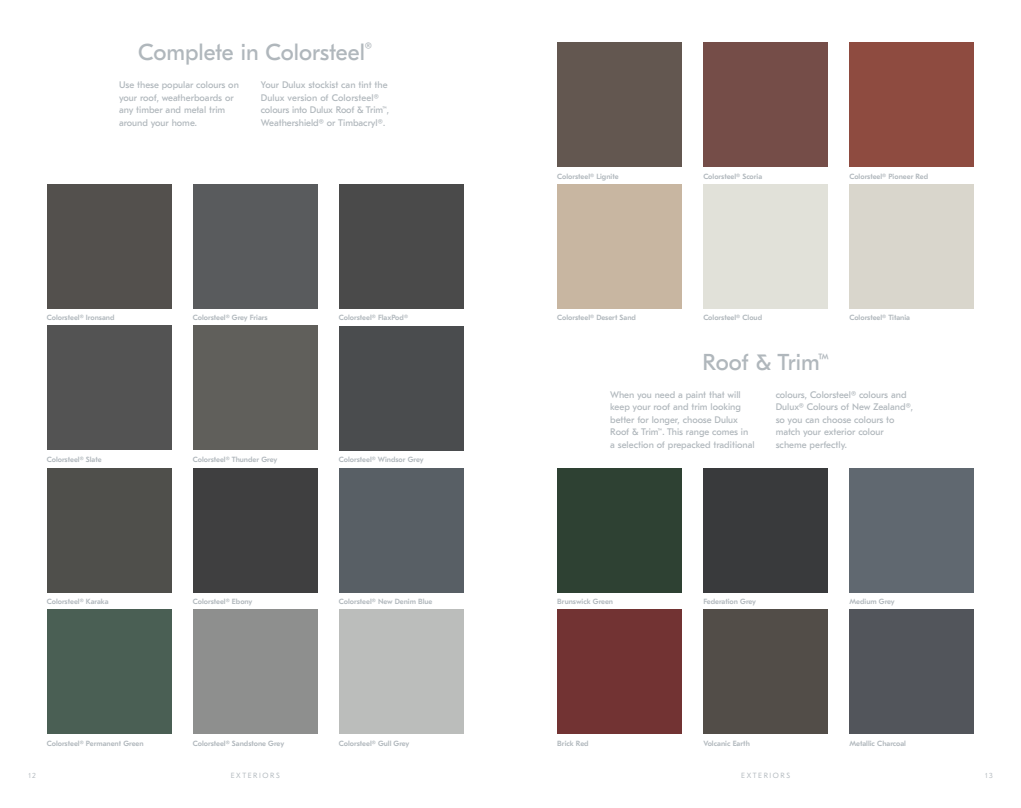
<style>
.page{position:relative;width:1021px;height:808px;background:#fff}
.page>*{position:absolute;margin:0;border:0;box-sizing:border-box;transform-origin:0 0}
.t1{font:23px "GT Eesti Pro Text";color:#b0b7bc}
.t2{font:9.5px/12.5px "GT Eesti Pro Text";color:#b0b7bc}
.t3{font:500 7.5px "GT Eesti Pro Text";color:#b0b7bc}
.t4{font:300 7.5px "GT Eesti Pro Text";letter-spacing:.21em;color:#b0b7bc}
</style>
<div class="page">
<div style="left:849px;top:609px;width:125px;height:125px;background:#52555b"></div>
<div style="left:557px;top:468px;width:125px;height:124px;background:#2e4133"></div>
<div style="left:703px;top:609px;width:125px;height:125px;background:#524d48"></div>
<div style="left:849px;top:468px;width:125px;height:124px;background:#606870"></div>
<div style="left:557px;top:609px;width:125px;height:125px;background:#723333"></div>
<div style="left:703px;top:468px;width:125px;height:124px;background:#393a3c"></div>
<div style="left:557px;top:184px;width:125px;height:125px;background:#c8b6a1"></div>
<div style="left:47px;top:184px;width:124px;height:125px;background:#53504d"></div>
<div style="left:193px;top:609px;width:124px;height:125px;background:#8e8f8e"></div>
<div style="left:557px;top:43px;width:125px;height:124px;background:#635750"></div>
<div style="left:193px;top:468px;width:124px;height:124px;background:#3f3f40"></div>
<div style="left:47px;top:325px;width:124px;height:125px;background:#535353"></div>
<div style="left:849px;top:184px;width:125px;height:125px;background:#d9d6cc"></div>
<div style="left:339px;top:184px;width:124px;height:125px;background:#4a4a4a"></div>
<div style="left:47px;top:468px;width:124px;height:124px;background:#4f4f4b"></div>
<div style="left:849px;top:43px;width:125px;height:124px;background:#8e4b40"></div>
<div style="left:339px;top:609px;width:124px;height:125px;background:#bbbdbb"></div>
<div style="left:339px;top:326px;width:124px;height:125px;background:#4a4c4e"></div>
<div style="left:703px;top:184px;width:125px;height:125px;background:#e1e1d9"></div>
<div style="left:193px;top:184px;width:124px;height:125px;background:#595b5d"></div>
<div style="left:47px;top:609px;width:124px;height:125px;background:#4a5f54"></div>
<div style="left:703px;top:43px;width:125px;height:124px;background:#754d48"></div>
<div style="left:339px;top:468px;width:124px;height:124px;background:#585f65"></div>
<div style="left:193px;top:325px;width:124px;height:125px;background:#605f5b"></div>
<h1 class="t1" style="left:138px;top:39px;width:235px">Complete in Colorsteel<sup>®</sup></h1>
<p class="t2" style="left:119px;top:79px;width:121px">Use these popular colours on your roof, weatherboards or any timber and metal trim around your home.</p>
<p class="t2" style="left:261px;top:79px;width:130px">Your Dulux stockist can tint the<br>Dulux version of Colorsteel® colours into Dulux Roof &amp; Trim<sup>™</sup>,<br>Weathershield® or Timbacryl®.</p>
<p class="t3" style="left:557px;top:172px;width:63px">Colorsteel® Lignite</p>
<p class="t3" style="left:703px;top:172px;width:60px">Colorsteel® Scoria</p>
<p class="t3" style="left:849px;top:172px;width:80px">Colorsteel® Pioneer Red</p>
<p class="t3" style="left:47px;top:314px;width:69px">Colorsteel® Ironsand</p>
<p class="t3" style="left:557px;top:314px;width:80px">Colorsteel® Desert Sand</p>
<p class="t3" style="left:193px;top:314px;width:76px">Colorsteel® Grey Friars</p>
<p class="t3" style="left:703px;top:314px;width:60px">Colorsteel® Cloud</p>
<p class="t3" style="left:339px;top:314px;width:71px">Colorsteel® FlaxPod®</p>
<p class="t3" style="left:849px;top:314px;width:62px">Colorsteel® Titania</p>
<p class="t3" style="left:47px;top:455px;width:56px">Colorsteel® Slate</p>
<p class="t3" style="left:47px;top:597px;width:63px">Colorsteel® Karaka</p>
<p class="t3" style="left:193px;top:455px;width:86px">Colorsteel® Thunder Grey</p>
<p class="t3" style="left:193px;top:597px;width:61px">Colorsteel® Ebony</p>
<p class="t3" style="left:339px;top:455px;width:86px">Colorsteel® Windsor Grey</p>
<p class="t3" style="left:339px;top:597px;width:95px">Colorsteel® New Denim Blue</p>
<h1 class="t1" style="left:702px;top:349px;width:128px">Roof &amp; Trim<sup>™</sup></h1>
<p class="t2" style="left:610px;top:388px;width:146px">When you need a paint that will keep your roof and trim looking better for longer, choose Dulux<br>Roof &amp; Trim<sup>™</sup>. This range comes in a selection of prepacked traditional</p>
<p class="t2" style="left:775px;top:388px;width:139px">colours, Colorsteel® colours and<br>Dulux® Colours of New Zealand®, so you can choose colours to match your exterior colour scheme perfectly.</p>
<p class="t3" style="left:557px;top:597px;width:57px">Brunswick Green</p>
<p class="t3" style="left:703px;top:597px;width:54px">Federation Grey</p>
<p class="t3" style="left:849px;top:597px;width:47px">Medium Grey</p>
<p class="t3" style="left:193px;top:739px;width:93px">Colorsteel® Sandstone Grey</p>
<p class="t3" style="left:849px;top:739px;width:58px">Metallic Charcoal</p>
<p class="t3" style="left:339px;top:739px;width:72px">Colorsteel® Gull Grey</p>
<p class="t3" style="left:47px;top:739px;width:98px">Colorsteel® Permanent Green</p>
<p class="t3" style="left:557px;top:739px;width:33px">Brick Red</p>
<p class="t3" style="left:703px;top:739px;width:48px">Volcanic Earth</p>
<p class="t4" style="left:231px;top:771px;width:50px">EXTERIORS</p>
<p class="t4" style="left:741px;top:771px;width:50px">EXTERIORS</p>
<p class="t4" style="left:28px;top:771px;width:9px">12</p>
<p class="t4" style="left:985px;top:771px;width:9px">13</p>
</div>
